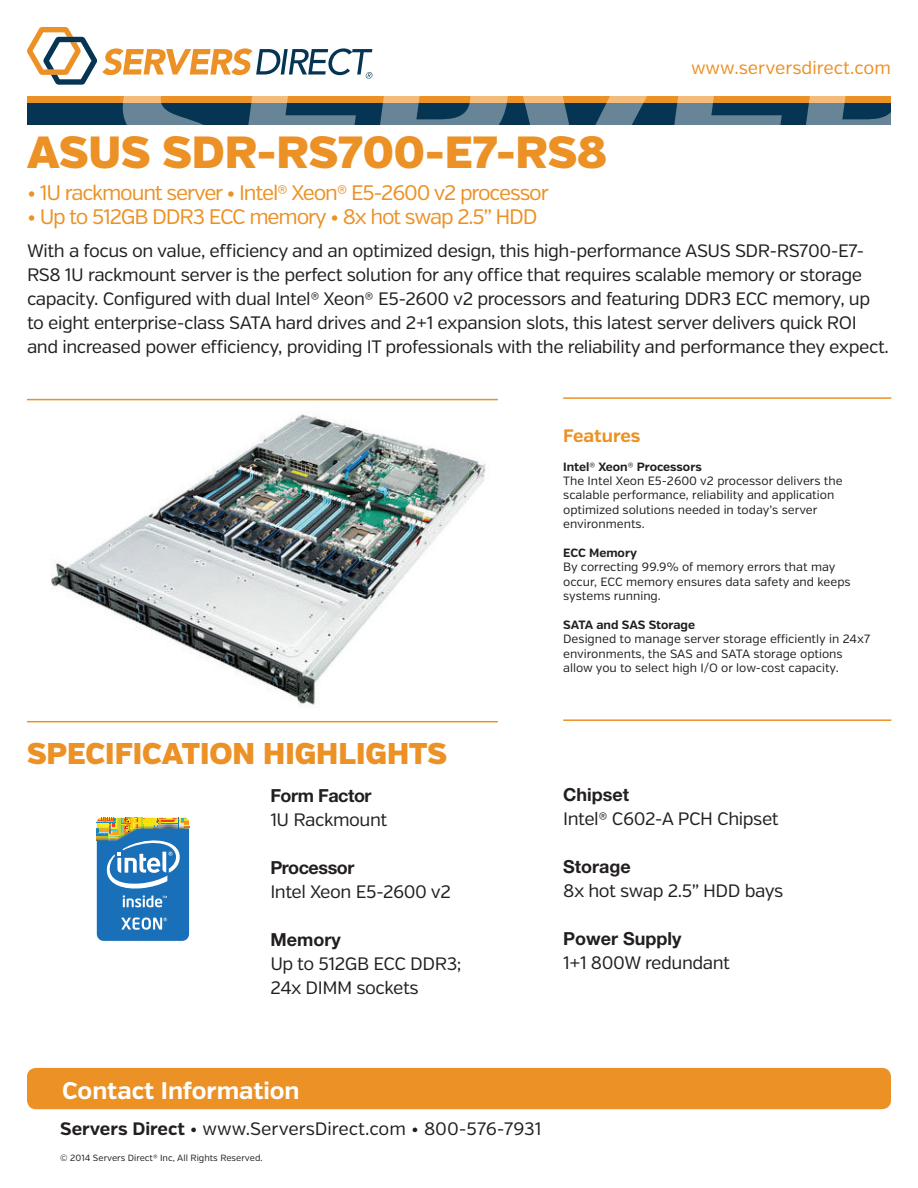
<style>
.page{position:relative;width:918px;height:1188px;background:#fff}
.page>*{position:absolute;margin:0;border:0;box-sizing:border-box;transform-origin:0 0}
.t1{font:900 45px "Verb";color:#ec9125}
.t2{font:900 30px "Verb";color:#ec9125}
.t3{font:700 24px "Verb";color:#fff}
.t4{font:21px "Verb";letter-spacing:-.055em;color:#ec9125}
.t5{font:18px/24px "Verb";letter-spacing:-.025em;color:#231f20}
.t6{font:18px "Verb";color:#231f20}
.t7{font:700 18px "Helvetica Neue LT Std";color:#231f20}
.t8{font:18px "Verb";color:#ec9125}
.t9{font:700 18px "Helvetica Neue LT Std";letter-spacing:-.025em;color:#231f20}
.t10{font:700 18px "Verb";color:#ec9125}
.t11{font:12px/14.4px "Verb";color:#231f20}
.t12{font:700 12px "Verb";color:#231f20}
.t13{font:9px "Verb";color:#231f20}
.s1{font-weight:700}
</style>
<div class="page">
<div style="left:27px;top:1068px;width:864px;height:41px;background:#ec9125;border-radius:9px"></div>
<svg style="left:97px;top:818px;width:92px;height:123px;background:#4c8ab5"></svg>
<svg style="left:27px;top:27px;width:864px;height:98px"></svg>
<img style="left:27px;top:400px;width:471px;height:306px">
<hr style="left:27px;top:399px;width:471px;height:1px;background:#ec9125">
<hr style="left:563px;top:397px;width:328px;height:2px;background:#ec9125">
<hr style="left:27px;top:721px;width:471px;height:1px;background:#ec9125">
<hr style="left:563px;top:719px;width:328px;height:2px;background:#ec9125">
<p class="t8" style="left:691px;top:57px;width:202px">www.serversdirect.com</p>
<h1 class="t1" style="left:27px;top:125px;width:582px">ASUS SDR-RS700-E7-RS8</h1>
<p class="t4" style="left:27px;top:180px;width:523px">• 1U rackmount server • Intel® Xeon® E5-2600 v2 processor</p>
<p class="t4" style="left:27px;top:204px;width:512px">• Up to 512GB DDR3 ECC memory • 8x hot swap 2.5” HDD</p>
<p class="t5" style="left:27px;top:239px;width:863px">With a focus on value, efficiency and an optimized design, this high-performance ASUS SDR-RS700-E7- RS8 1U rackmount server is the perfect solution for any office that requires scalable memory or storage capacity. Configured with dual Intel® Xeon® E5-2600 v2 processors and featuring DDR3 ECC memory, up to eight enterprise-class SATA hard drives and 2+1 expansion slots, this latest server delivers quick ROI and increased power efficiency, providing IT professionals with the reliability and performance they expect.</p>
<h2 class="t2" style="left:27px;top:735px;width:422px">SPECIFICATION HIGHLIGHTS</h2>
<p class="t9" style="left:270px;top:785px;width:103px">Form Factor</p>
<p class="t5" style="left:270px;top:808px;width:118px">1U Rackmount</p>
<p class="t9" style="left:270px;top:857px;width:86px">Processor</p>
<p class="t5" style="left:270px;top:880px;width:182px">Intel Xeon E5-2600 v2</p>
<p class="t7" style="left:270px;top:929px;width:72px">Memory</p>
<p class="t5" style="left:270px;top:952px;width:193px">Up to 512GB ECC DDR3;<br>24x DIMM sockets</p>
<p class="t10" style="left:563px;top:425px;width:79px">Features</p>
<p class="t12" style="left:563px;top:459px;width:140px">Intel® Xeon® Processors</p>
<p class="t11" style="left:563px;top:474px;width:281px">The Intel Xeon E5-2600 v2 processor delivers the scalable performance, reliability and application optimized solutions needed in today’s server environments.</p>
<p class="t12" style="left:563px;top:545px;width:75px">ECC Memory</p>
<p class="t11" style="left:563px;top:560px;width:289px">By correcting 99.9% of memory errors that may occur, ECC memory ensures data safety and keeps systems running.</p>
<p class="t12" style="left:563px;top:617px;width:133px">SATA and SAS Storage</p>
<p class="t11" style="left:563px;top:632px;width:308px">Designed to manage server storage efficiently in 24x7 environments, the SAS and SATA storage options allow you to select high I/O or low-cost capacity.</p>
<p class="t7" style="left:563px;top:783px;width:67px">Chipset</p>
<p class="t5" style="left:563px;top:807px;width:217px">Intel® C602-A PCH Chipset</p>
<p class="t7" style="left:563px;top:855px;width:69px">Storage</p>
<p class="t5" style="left:563px;top:879px;width:222px">8x hot swap 2.5” HDD bays</p>
<p class="t7" style="left:563px;top:927px;width:120px">Power Supply</p>
<p class="t5" style="left:563px;top:951px;width:168px">1+1 800W redundant</p>
<h3 class="t3" style="left:62px;top:1076px;width:239px">Contact Information</h3>
<p class="t6" style="left:60px;top:1118px;width:483px"><span class="s1">Servers Direct</span> • www.ServersDirect.com • 800-576-7931</p>
<p class="t13" style="left:60px;top:1152px;width:204px">© 2014 Servers Direct® Inc, All Rights Reserved.</p>
</div>
